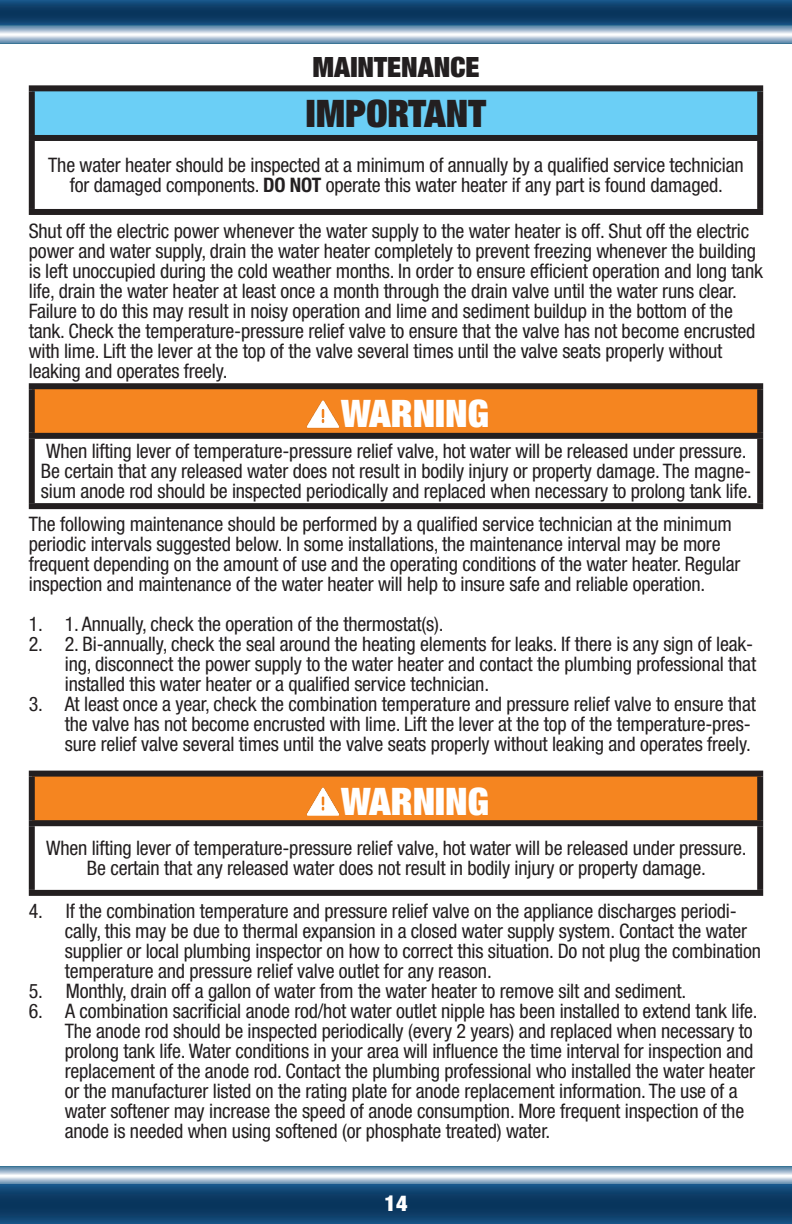
<style>
.page{position:relative;width:792px;height:1224px;background:#fff}
.page>*{position:absolute;margin:0;border:0;box-sizing:border-box;transform-origin:0 0}
.t1{font:900 condensed 38px "Helvetica Neue LT Std";color:#fff}
.t2{font:900 condensed 38px "Helvetica Neue LT Std";color:#231f20}
.Body_-_Subtitle_Block{font:900 condensed 28px "Helvetica Neue LT Std";color:#231f20}
.t3{font:900 condensed 22px "Helvetica Neue LT Std";color:#fff}
.Body_-_Text{font:condensed 20px/20px "Helvetica Neue LT Std";letter-spacing:-.01em;color:#231f20}
.s1{font-weight:700}
</style>
<div class="page">
<svg style="left:0;top:36px;width:791px;height:7px;background:#9cb5cc"></svg>
<svg style="left:0;top:25px;width:792px;height:9px;background:#98b3c9"></svg>
<svg style="left:0;top:0;width:792px;height:25px;background:#0e406b"></svg>
<svg style="left:0;top:1166px;width:791px;height:9px;background:#90adc4"></svg>
<svg style="left:0;top:1177px;width:792px;height:8px;background:#94b0c8"></svg>
<svg style="left:0;top:1185px;width:792px;height:39px;background:#0e3f6b"></svg>
<div style="left:32px;top:88px;width:728px;height:50px;background:#6bcff6"></div>
<div style="left:29px;top:141px;width:6px;height:68px;background:#231f20"></div>
<div style="left:757px;top:141px;width:6px;height:68px;background:#231f20"></div>
<div style="left:29px;top:209px;width:734px;height:6px;background:#231f20"></div>
<div style="left:29px;top:85px;width:734px;height:6px;background:#231f20"></div>
<div style="left:29px;top:91px;width:6px;height:44px;background:#231f20"></div>
<div style="left:757px;top:91px;width:6px;height:44px;background:#231f20"></div>
<div style="left:29px;top:135px;width:734px;height:6px;background:#231f20"></div>
<div style="left:32px;top:386px;width:728px;height:50px;background:#f58520"></div>
<div style="left:29px;top:439px;width:6px;height:64px;background:#231f20"></div>
<div style="left:757px;top:439px;width:6px;height:64px;background:#231f20"></div>
<div style="left:29px;top:503px;width:734px;height:6px;background:#231f20"></div>
<div style="left:29px;top:383px;width:734px;height:6px;background:#231f20"></div>
<div style="left:29px;top:389px;width:6px;height:44px;background:#231f20"></div>
<div style="left:757px;top:389px;width:6px;height:44px;background:#231f20"></div>
<div style="left:29px;top:433px;width:734px;height:6px;background:#231f20"></div>
<img style="left:303px;top:400px;width:39px;height:33px">
<div style="left:32px;top:774px;width:728px;height:49px;background:#f58520"></div>
<div style="left:29px;top:826px;width:6px;height:64px;background:#231f20"></div>
<div style="left:757px;top:826px;width:6px;height:64px;background:#231f20"></div>
<div style="left:29px;top:890px;width:734px;height:6px;background:#231f20"></div>
<div style="left:29px;top:771px;width:734px;height:6px;background:#231f20"></div>
<div style="left:29px;top:777px;width:6px;height:43px;background:#231f20"></div>
<div style="left:757px;top:777px;width:6px;height:43px;background:#231f20"></div>
<div style="left:29px;top:820px;width:734px;height:6px;background:#231f20"></div>
<img style="left:303px;top:787px;width:39px;height:34px">
<p class="Body_-_Subtitle_Block" style="left:313px;top:49px;width:168px">MAINTENANCE</p>
<p class="t2" style="left:306px;top:89px;width:182px">IMPORTANT</p>
<p class="Body_-_Text" style="left:48px;top:155px;width:697px;text-align:center">The water heater should be inspected at a minimum of annually by a qualified service technician for damaged components. <span class="s1">DO NOT</span> operate this water heater if any part is found damaged.</p>
<p class="Body_-_Text" style="left:29px;top:220px;width:736px">Shut off the electric power whenever the water supply to the water heater is off. Shut off the electric power and water supply, drain the water heater completely to prevent freezing whenever the building is left unoccupied during the cold weather months. In order to ensure efficient operation and long tank life, drain the water heater at least once a month through the drain valve until the water runs clear.<br>Failure to do this may result in noisy operation and lime and sediment buildup in the bottom of the tank. Check the temperature-pressure relief valve to ensure that the valve has not become encrusted with lime. Lift the lever at the top of the valve several times until the valve seats properly without leaking and operates freely.</p>
<p class="t1" style="left:341px;top:390px;width:149px">WARNING</p>
<p class="Body_-_Text" style="left:41px;top:441px;width:713px">When lifting lever of temperature-pressure relief valve, hot water will be released under pressure.<br>Be certain that any released water does not result in bodily injury or property damage. The magne&shy;sium anode rod should be inspected periodically and replaced when necessary to prolong tank life.</p>
<p class="Body_-_Text" style="left:29px;top:513px;width:713px">The following maintenance should be performed by a qualified service technician at the minimum periodic intervals suggested below. In some installations, the maintenance interval may be more frequent depending on the amount of use and the operating conditions of the water heater. Regular inspection and maintenance of the water heater will help to insure safe and reliable operation.</p>
<p class="Body_-_Text" style="left:29px;top:613px;width:416px">1. 1. Annually, check the operation of the thermostat(s).</p>
<p class="Body_-_Text" style="left:65px;top:633px;width:693px;text-indent:-36px">2. 2. Bi-annually, check the seal around the heating elements for leaks. If there is any sign of leak&shy;ing, disconnect the power supply to the water heater and contact the plumbing professional that installed this water heater or a qualified service technician.</p>
<p class="Body_-_Text" style="left:65px;top:693px;width:693px;text-indent:-36px">3. At least once a year, check the combination temperature and pressure relief valve to ensure that the valve has not become encrusted with lime. Lift the lever at the top of the temperature-pres&shy;sure relief valve several times until the valve seats properly without leaking and operates freely.</p>
<p class="t1" style="left:341px;top:777px;width:149px">WARNING</p>
<p class="Body_-_Text" style="left:46px;top:838px;width:702px;text-align:center">When lifting lever of temperature-pressure relief valve, hot water will be released under pressure.<br>Be certain that any released water does not result in bodily injury or property damage.</p>
<p class="Body_-_Text" style="left:65px;top:901px;width:698px;text-indent:-36px">4. If the combination temperature and pressure relief valve on the appliance discharges periodi&shy;cally, this may be due to thermal expansion in a closed water supply system. Contact the water supplier or local plumbing inspector on how to correct this situation. Do not plug the combination temperature and pressure relief valve outlet for any reason.</p>
<p class="Body_-_Text" style="left:29px;top:981px;width:659px">5. Monthly, drain off a gallon of water from the water heater to remove silt and sediment.</p>
<p class="Body_-_Text" style="left:65px;top:1001px;width:694px;text-indent:-36px">6. A combination sacrificial anode rod/hot water outlet nipple has been installed to extend tank life.<br>The anode rod should be inspected periodically (every 2 years) and replaced when necessary to prolong tank life. Water conditions in your area will influence the time interval for inspection and replacement of the anode rod. Contact the plumbing professional who installed the water heater or the manufacturer listed on the rating plate for anode replacement information. The use of a water softener may increase the speed of anode consumption. More frequent inspection of the anode is needed when using softened (or phosphate treated) water.</p>
<p class="t3" style="left:385px;top:1190px;width:24px">14</p>
</div>
